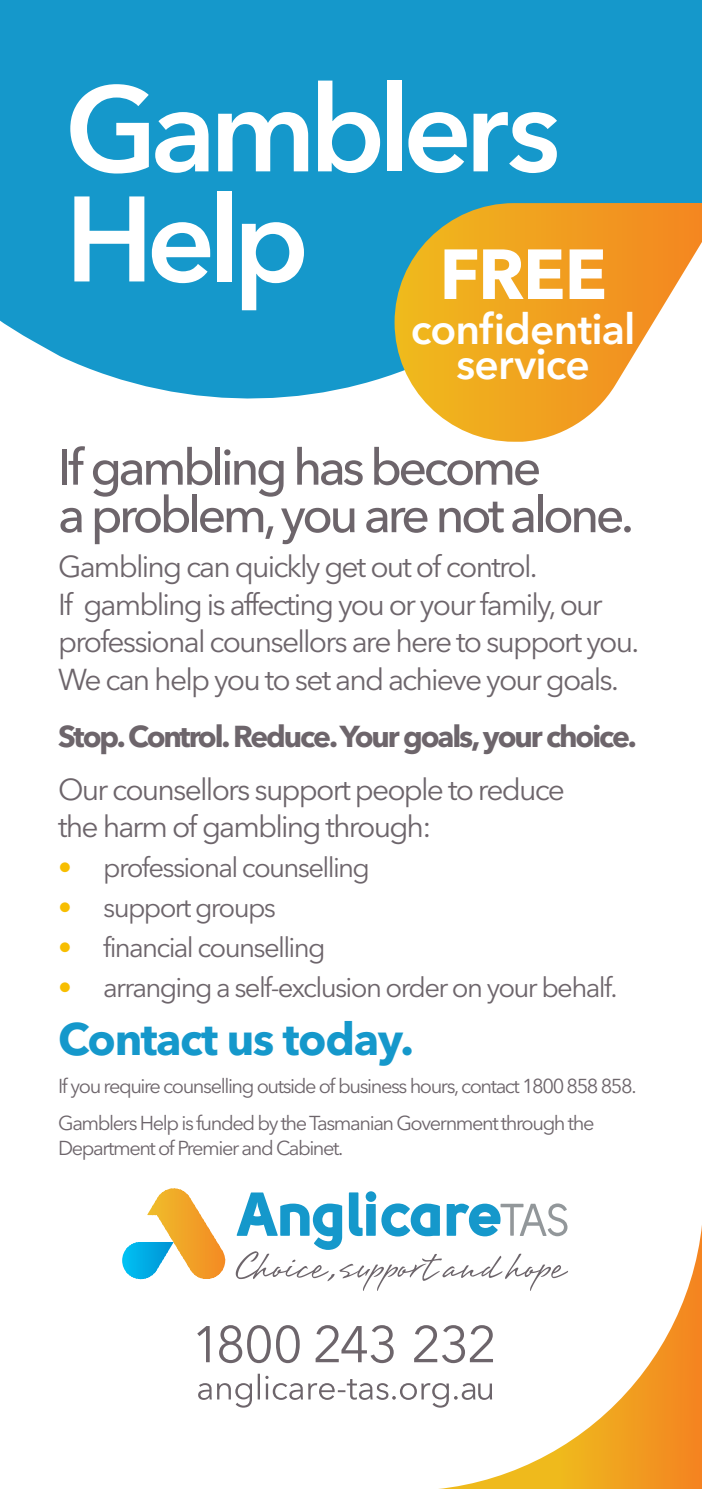
<style>
.page{position:relative;width:702px;height:1489px;background:#fff}
.page>*{position:absolute;margin:0;border:0;box-sizing:border-box;transform-origin:0 0}
.t1{font:600 120px/110px "Avenir Next LT Pro";letter-spacing:-.06em;color:#fff}
.t2{font:700 70px "Avenir Next LT Pro";color:#fff}
.t3{font:500 50px/47.5px "Avenir Next LT Pro";letter-spacing:-.07em;color:#6d656b}
.t4{font:700 45px "Avenir Next LT Pro";letter-spacing:-.03em;color:#1598cb}
.t5{font:600 42.5px/35px "Avenir Next LT Pro";letter-spacing:-.02em;color:#fff;text-align:center}
.t6{font:30px/37.5px "Avenir Next LT Pro";letter-spacing:-.06em;color:#6d656b}
.t7{font:700 30px "Avenir Next LT Pro";letter-spacing:-.07em;color:#6d656b}
.t8{font:27.5px "Avenir Next LT Pro";letter-spacing:-.06em;color:#6d656b}
.t9{font:20px/37.5px "Avenir Next LT Pro";letter-spacing:-.07em;color:#6d656b}
.s1{color:#f7be00}
</style>
<div class="page">
<div style="left:0;top:0;width:702px;height:399px;background:#1598cb"></div>
<svg style="left:134px;top:1225px;width:568px;height:263px"></svg>
<svg style="left:147px;top:1205px;width:6px;height:36px"></svg>
<hr style="left:153px;top:1188px;width:1px;height:90px;background:#efba2a">
<hr style="left:154px;top:1188px;width:1px;height:90px;background:#efba2a">
<hr style="left:155px;top:1188px;width:1px;height:90px;background:#efb92a">
<hr style="left:156px;top:1188px;width:1px;height:90px;background:#efb82a">
<hr style="left:157px;top:1188px;width:1px;height:90px;background:#f0b82a">
<hr style="left:158px;top:1188px;width:1px;height:90px;background:#f0b72a">
<hr style="left:159px;top:1188px;width:1px;height:90px;background:#f0b72a">
<hr style="left:160px;top:1188px;width:1px;height:90px;background:#f0b62a">
<hr style="left:161px;top:1188px;width:1px;height:90px;background:#efb52a">
<hr style="left:162px;top:1188px;width:2px;height:90px;background:#f0b429">
<hr style="left:164px;top:1188px;width:1px;height:90px;background:#f0b329">
<hr style="left:165px;top:1188px;width:2px;height:90px;background:#f0b229">
<hr style="left:167px;top:1188px;width:1px;height:90px;background:#f0b129">
<hr style="left:168px;top:1188px;width:1px;height:90px;background:#f0b029">
<hr style="left:169px;top:1188px;width:2px;height:90px;background:#f0af29">
<hr style="left:171px;top:1188px;width:1px;height:90px;background:#f0ae28">
<hr style="left:172px;top:1188px;width:1px;height:90px;background:#f0ad28">
<hr style="left:173px;top:1188px;width:1px;height:90px;background:#f1ad28">
<hr style="left:174px;top:1188px;width:1px;height:90px;background:#f0ac28">
<hr style="left:175px;top:1188px;width:1px;height:90px;background:#f0ab28">
<hr style="left:176px;top:1188px;width:1px;height:90px;background:#f0aa28">
<hr style="left:177px;top:1188px;width:1px;height:90px;background:#f0aa29">
<hr style="left:178px;top:1188px;width:1px;height:90px;background:#f1a928">
<hr style="left:179px;top:1188px;width:1px;height:90px;background:#f1a828">
<hr style="left:180px;top:1188px;width:1px;height:90px;background:#f0a828">
<hr style="left:181px;top:1188px;width:1px;height:90px;background:#f0a727">
<hr style="left:182px;top:1188px;width:1px;height:90px;background:#f0a628">
<hr style="left:183px;top:1188px;width:1px;height:90px;background:#f1a627">
<hr style="left:184px;top:1188px;width:1px;height:90px;background:#f1a527">
<hr style="left:185px;top:1188px;width:1px;height:90px;background:#f1a427">
<hr style="left:186px;top:1188px;width:1px;height:90px;background:#f1a428">
<hr style="left:187px;top:1188px;width:1px;height:90px;background:#f1a328">
<hr style="left:188px;top:1188px;width:1px;height:90px;background:#f1a227">
<hr style="left:189px;top:1188px;width:1px;height:90px;background:#f1a227">
<hr style="left:190px;top:1188px;width:1px;height:90px;background:#f1a127">
<hr style="left:191px;top:1188px;width:1px;height:90px;background:#f1a027">
<hr style="left:192px;top:1188px;width:1px;height:90px;background:#f1a027">
<hr style="left:193px;top:1188px;width:1px;height:90px;background:#f29f26">
<hr style="left:194px;top:1188px;width:1px;height:90px;background:#f29e26">
<hr style="left:195px;top:1188px;width:1px;height:90px;background:#f19e27">
<hr style="left:196px;top:1188px;width:1px;height:90px;background:#f19d27">
<hr style="left:197px;top:1188px;width:1px;height:90px;background:#f19c27">
<hr style="left:198px;top:1188px;width:1px;height:90px;background:#f29c26">
<hr style="left:199px;top:1188px;width:1px;height:90px;background:#f29b26">
<hr style="left:200px;top:1188px;width:1px;height:90px;background:#f29a25">
<hr style="left:201px;top:1188px;width:1px;height:90px;background:#f29a25">
<hr style="left:202px;top:1188px;width:1px;height:90px;background:#f29926">
<hr style="left:203px;top:1188px;width:1px;height:90px;background:#f39825">
<hr style="left:204px;top:1188px;width:1px;height:90px;background:#f39825">
<hr style="left:205px;top:1188px;width:1px;height:90px;background:#f29725">
<hr style="left:206px;top:1188px;width:1px;height:90px;background:#f29625">
<hr style="left:207px;top:1188px;width:1px;height:90px;background:#f29625">
<hr style="left:208px;top:1188px;width:1px;height:90px;background:#f39525">
<hr style="left:209px;top:1188px;width:1px;height:90px;background:#f39425">
<hr style="left:210px;top:1188px;width:1px;height:90px;background:#f39425">
<hr style="left:211px;top:1188px;width:1px;height:90px;background:#f39325">
<hr style="left:212px;top:1188px;width:1px;height:90px;background:#f39225">
<hr style="left:213px;top:1188px;width:1px;height:90px;background:#f49224">
<hr style="left:214px;top:1188px;width:1px;height:90px;background:#f49124">
<hr style="left:215px;top:1188px;width:1px;height:90px;background:#f39124">
<hr style="left:216px;top:1188px;width:1px;height:90px;background:#f39024">
<hr style="left:217px;top:1188px;width:1px;height:90px;background:#f38f24">
<hr style="left:218px;top:1188px;width:1px;height:90px;background:#f38f25">
<hr style="left:219px;top:1188px;width:2px;height:90px;background:#f48e23">
<hr style="left:221px;top:1188px;width:1px;height:90px;background:#f48d24">
<hr style="left:222px;top:1188px;width:2px;height:90px;background:#f48b24">
<hr style="left:224px;top:1188px;width:1px;height:90px;background:#f58b23">
<hr style="left:225px;top:1188px;width:1px;height:90px;background:#f58923">
<svg style="left:122px;top:1249px;width:4px;height:23px"></svg>
<hr style="left:126px;top:1241px;width:1px;height:37px;background:#00c0f3">
<hr style="left:127px;top:1241px;width:1px;height:37px;background:#00bef1">
<hr style="left:128px;top:1241px;width:1px;height:37px;background:#00bdf1">
<hr style="left:129px;top:1241px;width:1px;height:37px;background:#00bbef">
<hr style="left:130px;top:1241px;width:1px;height:37px;background:#00baef">
<hr style="left:131px;top:1241px;width:1px;height:37px;background:#00baee">
<hr style="left:132px;top:1241px;width:1px;height:37px;background:#00b8ed">
<hr style="left:133px;top:1241px;width:1px;height:37px;background:#00b8ed">
<hr style="left:134px;top:1241px;width:1px;height:37px;background:#00b6ec">
<hr style="left:135px;top:1241px;width:1px;height:37px;background:#00b6ec">
<hr style="left:136px;top:1241px;width:1px;height:37px;background:#00b4eb">
<hr style="left:137px;top:1241px;width:1px;height:37px;background:#00b3ea">
<hr style="left:138px;top:1241px;width:1px;height:37px;background:#00b3ea">
<hr style="left:139px;top:1241px;width:1px;height:37px;background:#00b1e9">
<hr style="left:140px;top:1241px;width:1px;height:37px;background:#00b1e9">
<hr style="left:141px;top:1241px;width:1px;height:37px;background:#00b0e8">
<hr style="left:142px;top:1241px;width:1px;height:37px;background:#00afe7">
<hr style="left:143px;top:1241px;width:1px;height:37px;background:#00ade6">
<hr style="left:144px;top:1241px;width:1px;height:37px;background:#00ade6">
<hr style="left:145px;top:1241px;width:1px;height:37px;background:#00abe5">
<hr style="left:146px;top:1241px;width:1px;height:37px;background:#00abe4">
<hr style="left:147px;top:1241px;width:1px;height:37px;background:#00aae4">
<hr style="left:148px;top:1241px;width:1px;height:37px;background:#00a9e3">
<hr style="left:149px;top:1241px;width:1px;height:37px;background:#00a8e3">
<hr style="left:150px;top:1241px;width:1px;height:37px;background:#00a7e2">
<hr style="left:151px;top:1241px;width:1px;height:37px;background:#00a6e1">
<hr style="left:152px;top:1241px;width:1px;height:37px;background:#00a5e1">
<hr style="left:153px;top:1241px;width:1px;height:37px;background:#00a4e0">
<hr style="left:154px;top:1241px;width:1px;height:37px;background:#00a3df">
<hr style="left:155px;top:1241px;width:1px;height:37px;background:#00a2de">
<hr style="left:156px;top:1241px;width:1px;height:37px;background:#00a1de">
<hr style="left:157px;top:1241px;width:1px;height:37px;background:#00a0dd">
<hr style="left:158px;top:1241px;width:1px;height:37px;background:#009fdc">
<hr style="left:159px;top:1241px;width:1px;height:37px;background:#009edc">
<hr style="left:160px;top:1241px;width:1px;height:37px;background:#009edb">
<hr style="left:161px;top:1241px;width:1px;height:37px;background:#009cdb">
<hr style="left:162px;top:1241px;width:1px;height:37px;background:#009cda">
<hr style="left:163px;top:1241px;width:1px;height:37px;background:#009bd9">
<hr style="left:164px;top:1241px;width:1px;height:37px;background:#009ad9">
<hr style="left:165px;top:1241px;width:1px;height:37px;background:#0098d8">
<hr style="left:166px;top:1241px;width:1px;height:37px;background:#0098d7">
<hr style="left:167px;top:1241px;width:1px;height:37px;background:#0097d7">
<hr style="left:168px;top:1241px;width:1px;height:37px;background:#0096d6">
<svg style="left:169px;top:1241px;width:4px;height:37px"></svg>
<svg style="left:236px;top:1191px;width:332px;height:99px"></svg>
<svg style="left:198px;top:1373px;width:294px;height:34px"></svg>
<svg style="left:197px;top:1324px;width:296px;height:38px"></svg>
<svg style="left:394px;top:203px;width:308px;height:239px"></svg>
<h1 class="t1" style="left:65px;top:74px;width:497px">Gamblers<br>Help</h1>
<h2 class="t2" style="left:439px;top:231px;width:169px">FREE</h2>
<h3 class="t5" style="left:410px;top:311px;width:226px">confidential service</h3>
<h3 class="t3" style="left:58px;top:443px;width:577px">If gambling has become<br>a problem, you are not alone.</h3>
<p class="t6" style="left:58px;top:548px;width:582px">Gambling can quickly get out of control.<br>If gambling is affecting you or your family, our professional counsellors are here to support you.<br>We can help you to set and achieve your goals.</p>
<p class="t7" style="left:58px;top:718px;width:580px">Stop. Control. Reduce. Your goals, your choice.</p>
<p class="t6" style="left:58px;top:770px;width:508px">Our counsellors support people to reduce the harm of gambling through:</p>
<p class="t8" style="left:58px;top:851px;width:313px"><span class="s1">•</span> professional counselling</p>
<p class="t8" style="left:58px;top:891px;width:219px"><span class="s1">•</span> support groups</p>
<p class="t8" style="left:58px;top:931px;width:269px"><span class="s1">•</span> financial counselling</p>
<p class="t8" style="left:58px;top:971px;width:561px"><span class="s1">•</span> arranging a self-exclusion order on your behalf.</p>
<h3 class="t4" style="left:58px;top:1011px;width:357px">Contact us today.</h3>
<p class="t9" style="left:58px;top:1066px;width:580px">If you require counselling outside of business hours, contact 1800 858 858.<br>Gamblers Help is funded by the Tasmanian Government through the</p>
<p class="t9" style="left:58px;top:1129px;width:287px">Department of Premier and Cabinet.</p>
</div>
